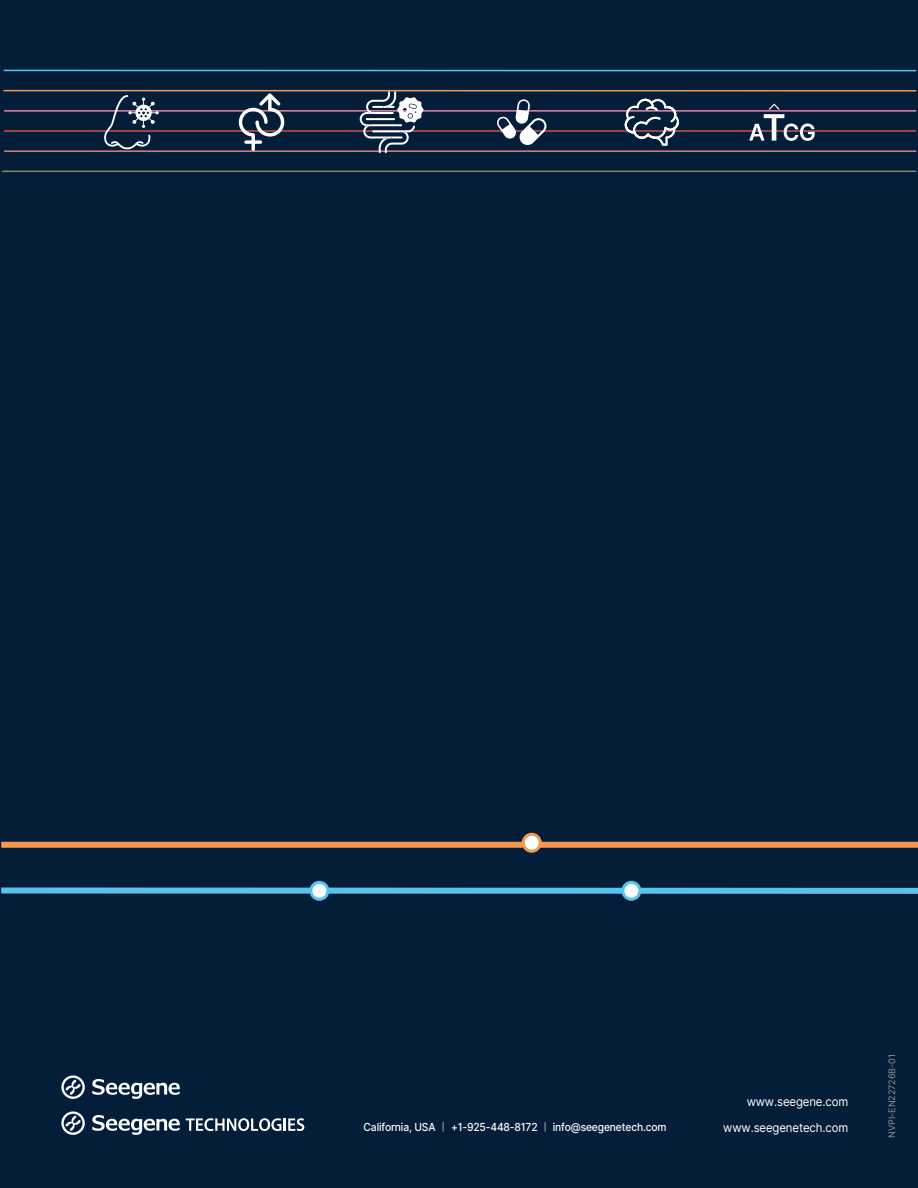
<style>
.page{position:relative;width:918px;height:1188px;background:#041d39}
.page>*{position:absolute;margin:0;border:0;box-sizing:border-box;transform-origin:0 0}
.t1{font:12.3px "Inter";letter-spacing:-.01em;color:#fff;scale:.93 1}
.t2{font:500 11.1px "Inter";letter-spacing:-.015em;color:#fff;scale:.93 1}
.t3{font:9px "Inter";color:#939598}
.s1{font-family:"Adobe Myungjo Std"}
</style>
<div class="page">
<hr style="left:4px;top:70px;width:912px;height:1px;background:#58c2ef">
<hr style="left:3px;top:90px;width:913px;height:2px;background:#f2984f">
<hr style="left:4px;top:110px;width:912px;height:2px;background:#ec85a7">
<hr style="left:4px;top:150px;width:912px;height:2px;background:#d18676">
<hr style="left:4px;top:130px;width:912px;height:2px;background:#cd5347">
<hr style="left:2px;top:171px;width:914px;height:1px;background:#848764">
<svg style="left:360px;top:91px;width:64px;height:62px"></svg>
<svg style="left:239px;top:93px;width:45px;height:58px"></svg>
<svg style="left:497px;top:99px;width:49px;height:46px"></svg>
<svg style="left:625px;top:99px;width:54px;height:47px"></svg>
<svg style="left:749px;top:104px;width:66px;height:37px"></svg>
<svg style="left:103px;top:95px;width:56px;height:54px"></svg>
<svg style="left:1px;top:839px;width:917px;height:290px"></svg>
<div style="left:623px;top:882px;width:17px;height:17px;background:#fff;border-radius:50%"></div>
<div style="left:621px;top:881px;width:20px;height:20px;border:3px solid #58c2ef;border-radius:50%"></div>
<div style="left:311px;top:882px;width:17px;height:17px;background:#fff;border-radius:50%"></div>
<div style="left:309px;top:881px;width:20px;height:20px;border:3px solid #58c2ef;border-radius:50%"></div>
<div style="left:523px;top:834px;width:17px;height:17px;background:#fff;border-radius:50%"></div>
<div style="left:522px;top:833px;width:20px;height:20px;border:3px solid #f2984f;border-radius:50%"></div>
<svg style="left:61px;top:1111px;width:24px;height:24px"></svg>
<svg style="left:92px;top:1115px;width:88px;height:20px"></svg>
<svg style="left:186px;top:1118px;width:118px;height:13px"></svg>
<svg style="left:61px;top:1075px;width:24px;height:24px"></svg>
<svg style="left:92px;top:1079px;width:88px;height:20px"></svg>
<p class="t2" style="left:364px;top:1119px;width:327px">California, USA <span class="s1">｜</span> +1-925-448-8172 <span class="s1">｜</span> info@seegenetech.com</p>
<p class="t1" style="left:747px;top:1092px;width:111px">www.seegene.com</p>
<p class="t1" style="left:723px;top:1119px;width:136px">www.seegenetech.com</p>
<p class="t3" style="left:885px;top:1138px;width:86px;rotate:-90deg">NVPI-EN22726B-01</p>
</div>
